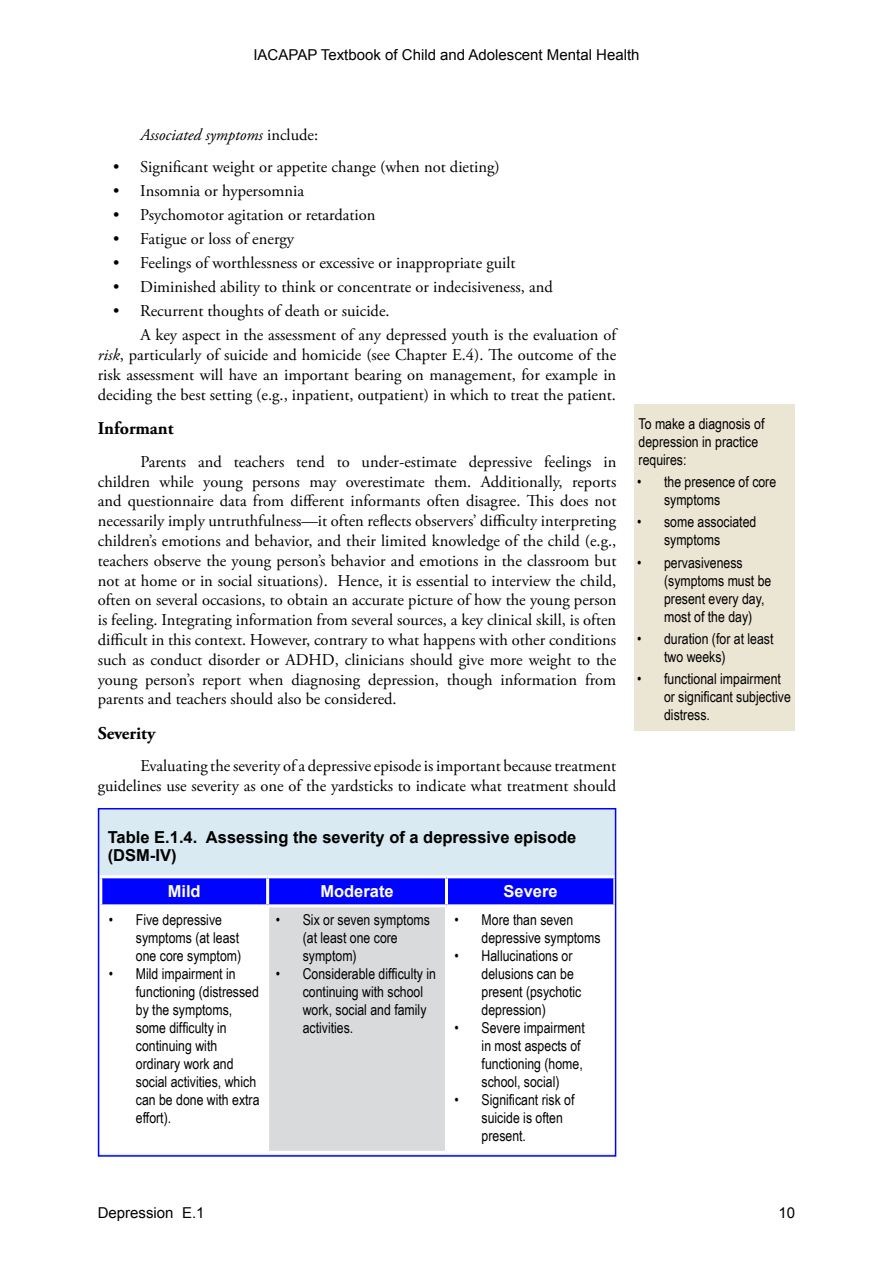
<style>
.page{position:relative;width:893px;height:1263px;background:#fff}
.page>*{position:absolute;margin:0;border:0;box-sizing:border-box;transform-origin:0 0}
.t1{font:700 18px "Adobe Garamond Pro";color:#000}
.t2{font:16.5px/19.8px "Adobe Garamond Pro";color:#000;text-align:justify}
.t3{font:700 16.5px/18.1px "Arial";color:#000}
.t4{font:italic 16.5px "Adobe Garamond Pro";color:#000}
.t5{font:700 16.5px "Arial";color:#fff}
.t6{font:15px/18px "Arial Narrow";color:#000}
.t7{font:15px "Arial";color:#000}
.s1{font-style:normal}
.s2{font-style:italic}
</style>
<div class="page">
<div style="left:99px;top:809px;width:517px;height:347px;background:#d9eaf2"></div>
<div style="left:102px;top:878px;width:511px;height:26px;background:#0004ff"></div>
<div style="left:102px;top:907px;width:511px;height:244px;background:#fff"></div>
<div style="left:268px;top:906px;width:178px;height:246px;background:#d9dadb"></div>
<hr style="left:99px;top:875px;width:169px;height:3px;background:#fff">
<hr style="left:99px;top:878px;width:3px;height:26px;background:#fff">
<hr style="left:268px;top:875px;width:178px;height:3px;background:#fff">
<hr style="left:266px;top:878px;width:3px;height:26px;background:#fff">
<hr style="left:446px;top:875px;width:170px;height:3px;background:#fff">
<hr style="left:445px;top:878px;width:3px;height:26px;background:#fff">
<hr style="left:99px;top:904px;width:169px;height:3px;background:#fff">
<hr style="left:99px;top:907px;width:3px;height:244px;background:#fff">
<hr style="left:268px;top:904px;width:178px;height:3px;background:#fff">
<hr style="left:266px;top:907px;width:3px;height:244px;background:#fff">
<hr style="left:446px;top:904px;width:170px;height:3px;background:#fff">
<hr style="left:445px;top:907px;width:3px;height:244px;background:#fff">
<hr style="left:99px;top:1151px;width:169px;height:3px;background:#fff">
<hr style="left:268px;top:1151px;width:178px;height:3px;background:#fff">
<hr style="left:446px;top:1151px;width:170px;height:3px;background:#fff">
<div style="left:98px;top:808px;width:518px;height:349px;border:2px solid #0004ff"></div>
<div style="left:634px;top:404px;width:161px;height:327px;background:#ebe5d3"></div>
<p class="t7" style="left:253px;top:45px;width:388px">IACAPAP Textbook of Child and Adolescent Mental Health</p>
<p class="t4" style="left:140px;top:124px;width:179px">Associated symptoms <span class="s1">include:</span></p>
<p class="t2" style="left:113px;top:158px;width:388px">• Significant weight or appetite change (when not dieting)</p>
<p class="t2" style="left:113px;top:182px;width:192px">• Insomnia or hypersomnia</p>
<p class="t2" style="left:113px;top:206px;width:264px">• Psychomotor agitation or retardation</p>
<p class="t2" style="left:113px;top:230px;width:182px">• Fatigue or loss of energy</p>
<p class="t2" style="left:113px;top:254px;width:404px">• Feelings of worthlessness or excessive or inappropriate guilt</p>
<p class="t2" style="left:113px;top:278px;width:441px">• Diminished ability to think or concentrate or indecisiveness, and</p>
<p class="t2" style="left:113px;top:302px;width:278px">• Recurrent thoughts of death or suicide.</p>
<p class="t2" style="left:98px;top:326px;width:520px;text-indent:43px">A key aspect in the assessment of any depressed youth is the evaluation of <span class="s2">risk</span>, particularly of suicide and homicide (see Chapter E.4). The outcome of the risk assessment will have an important bearing on management, for example in deciding the best setting (e.g., inpatient, outpatient) in which to treat the patient.</p>
<p class="t1" style="left:98px;top:418px;width:77px">Informant</p>
<p class="t2" style="left:98px;top:452px;width:520px;text-indent:43px">Parents and teachers tend to under-estimate depressive feelings in children while young persons may overestimate them. Additionally, reports and questionnaire data from different informants often disagree. This does not necessarily imply untruthfulness—it often reflects observers’ difficulty interpreting children’s emotions and behavior, and their limited knowledge of the child (e.g., teachers observe the young person’s behavior and emotions in the classroom but not at home or in social situations). Hence, it is essential to interview the child, often on several occasions, to obtain an accurate picture of how the young person is feeling. Integrating information from several sources, a key clinical skill, is often difficult in this context. However, contrary to what happens with other conditions such as conduct disorder or ADHD, clinicians should give more weight to the young person’s report when diagnosing depression, though information from parents and teachers should also be considered.</p>
<p class="t1" style="left:98px;top:723px;width:59px">Severity</p>
<p class="t2" style="left:98px;top:757px;width:520px;text-align:right">Evaluating the severity of a depressive episode is important because treatment guidelines use severity as one of the yardsticks to indicate what treatment should</p>
<p class="t3" style="left:108px;top:828px;width:470px">Table E.1.4. Assessing the severity of a depressive episode (DSM-IV)</p>
<p class="t5" style="left:168px;top:880px;width:34px">Mild</p>
<p class="t5" style="left:320px;top:880px;width:75px">Moderate</p>
<p class="t5" style="left:504px;top:880px;width:56px">Severe</p>
<p class="t6" style="left:136px;top:910px;width:107px;text-indent:-27px">• Five depressive symptoms (at least one core symptom)</p>
<p class="t6" style="left:136px;top:964px;width:125px;text-indent:-27px">• Mild impairment in functioning (distressed by the symptoms, some difficulty in continuing with ordinary work and social activities, which can be done with extra effort).</p>
<p class="t6" style="left:303px;top:910px;width:129px;text-indent:-27px">• Six or seven symptoms (at least one core symptom)</p>
<p class="t6" style="left:303px;top:964px;width:135px;text-indent:-27px">• Considerable difficulty in continuing with school work, social and family activities.</p>
<p class="t6" style="left:482px;top:910px;width:120px;text-indent:-27px">• More than seven depressive symptoms</p>
<p class="t6" style="left:482px;top:946px;width:101px;text-indent:-27px">• Hallucinations or delusions can be present (psychotic depression)</p>
<p class="t6" style="left:482px;top:1018px;width:105px;text-indent:-27px">• Severe impairment in most aspects of functioning (home, school, social)</p>
<p class="t6" style="left:482px;top:1090px;width:94px;text-indent:-27px">• Significant risk of suicide is often present.</p>
<p class="t6" style="left:639px;top:414px;width:127px">To make a diagnosis of depression in practice requires:</p>
<p class="t6" style="left:664px;top:472px;width:114px;text-indent:-27px">• the presence of core symptoms</p>
<p class="t6" style="left:664px;top:513px;width:94px;text-indent:-27px">• some associated symptoms</p>
<p class="t6" style="left:664px;top:553px;width:109px;text-indent:-27px">• pervasiveness (symptoms must be present every day, most of the day)</p>
<p class="t6" style="left:664px;top:629px;width:111px;text-indent:-27px">• duration (for at least two weeks)</p>
<p class="t6" style="left:664px;top:669px;width:128px;text-indent:-27px">• functional impairment or significant subjective distress.</p>
<p class="t7" style="left:98px;top:1203px;width:108px">Depression E.1</p>
<p class="t7" style="left:778px;top:1203px;width:18px">10</p>
</div>
